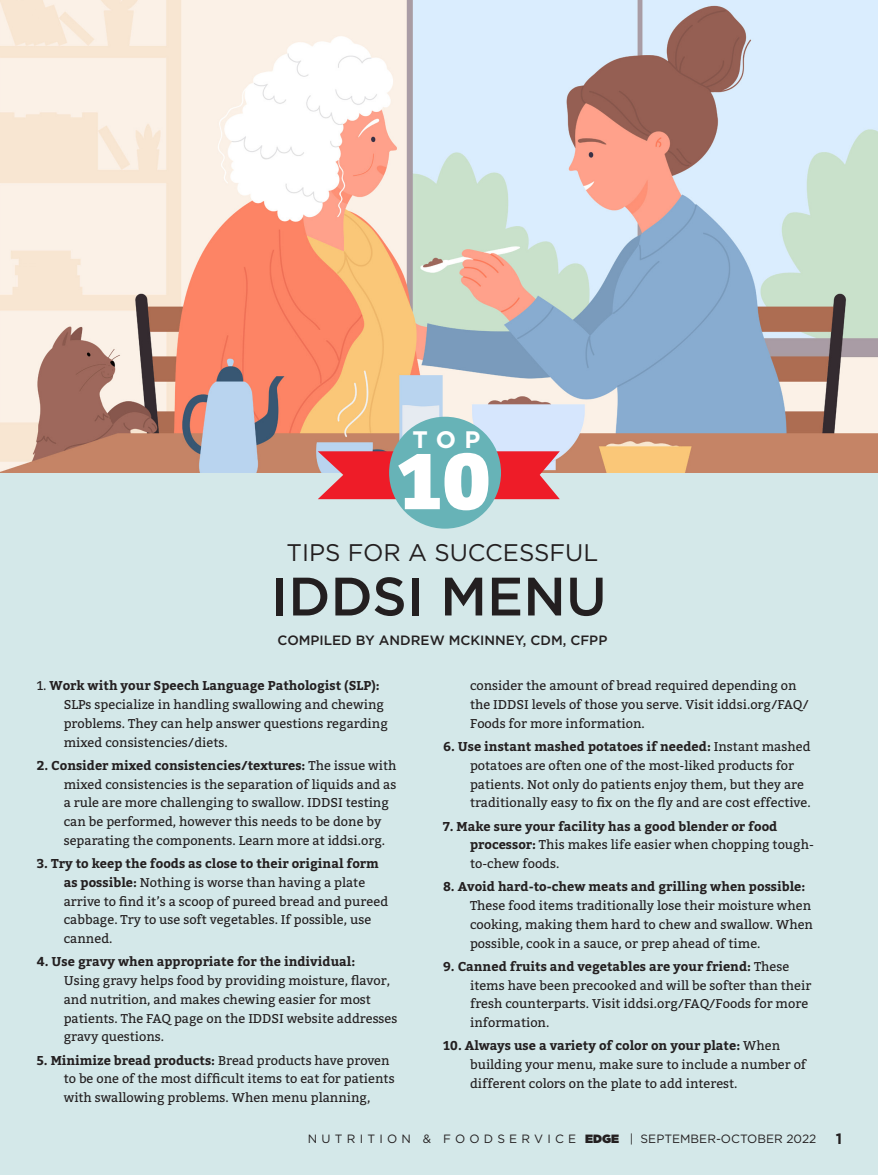
<style>
.page{position:relative;width:878px;height:1175px;background:#fff}
.page>*{position:absolute;margin:0;border:0;box-sizing:border-box;transform-origin:0 0}
.Body_first_paragraph{font:500 54px "Gotham";color:#231f20}
.Headline_2{font:24px "Gotham";color:#231f20}
.t1{font:700 23.85px "Gotham";color:#fff}
.t2{font:700 15px "Gotham";color:#231f20}
.t3{font:500 13.5px "Gotham";color:#231f20}
.Body_Bullet{font:12.75px/18.8px "Bitter";color:#231f20}
.Body_Bullet-2{font:700 12.75px/18.8px "Bitter";color:#231f20}
.t4{font:12px "Gotham";color:#231f20}
.s1{font-weight:700}
.s2{font-weight:400}
.s3{font-weight:900}
</style>
<div class="page">
<div style="left:0;top:453px;width:878px;height:721px;background:#d4e8e9"></div>
<img style="left:0;top:0;width:878px;height:472px">
<div style="left:389px;top:417px;width:112px;height:111px;background:#67b3b7;border-radius:50%"></div>
<svg style="left:318px;top:451px;width:242px;height:59px"></svg>
<p class="t1" style="left:412px;top:425px;width:69px">TOP</p>
<p class="Headline_2" style="left:287px;top:537px;width:313px">TIPS FOR A SUCCESSFUL</p>
<p class="Body_first_paragraph" style="left:271px;top:561px;width:337px">IDDSI MENU</p>
<p class="t3" style="left:277px;top:631px;width:331px">COMPILED BY ANDREW MCKINNEY, CDM, CFPP</p>
<p class="Body_Bullet" style="left:470px;top:676px;width:340px">consider the amount of bread required depending on the IDDSI levels of those you serve. Visit iddsi.org/FAQ/<br>Foods for more information.</p>
<p class="Body_Bullet" style="left:470px;top:737px;width:342px;text-indent:-27px"><span class="s1">6. Use instant mashed potatoes if needed:</span> Instant mashed potatoes are often one of the most-liked products for patients. Not only do patients enjoy them, but they are traditionally easy to fix on the fly and are cost effective.</p>
<p class="Body_Bullet-2" style="left:470px;top:817px;width:345px;text-indent:-27px">7. Make sure your facility has a good blender or food processor: <span class="s2">This makes life easier when chopping tough&shy;to-chew foods.</span></p>
<p class="Body_Bullet" style="left:470px;top:877px;width:344px;text-indent:-27px"><span class="s1">8. Avoid hard-to-chew meats and grilling when possible:<br></span>These food items traditionally lose their moisture when cooking, making them hard to chew and swallow. When possible, cook in a sauce, or prep ahead of time.</p>
<p class="Body_Bullet" style="left:470px;top:957px;width:343px;text-indent:-27px"><span class="s1">9. Canned fruits and vegetables are your friend:</span> These items have been precooked and will be softer than their fresh counterparts. Visit iddsi.org/FAQ/Foods for more information.</p>
<p class="Body_Bullet" style="left:470px;top:1036px;width:337px;text-indent:-27px"><span class="s1">10. Always use a variety of color on your plate:</span> When building your menu, make sure to include a number of different colors on the plate to add interest.</p>
<p class="Body_Bullet" style="left:64px;top:676px;width:325px;text-indent:-27px">1. <span class="s1">Work with your Speech Language Pathologist (SLP):<br></span>SLPs specialize in handling swallowing and chewing problems. They can help answer questions regarding mixed consistencies/diets.</p>
<p class="Body_Bullet" style="left:64px;top:756px;width:334px;text-indent:-27px"><span class="s1">2. Consider mixed consistencies/textures:</span> The issue with mixed consistencies is the separation of liquids and as a rule are more challenging to swallow. IDDSI testing can be performed, however this needs to be done by separating the components. Learn more at iddsi.org.</p>
<p class="Body_Bullet" style="left:64px;top:854px;width:326px;text-indent:-27px"><span class="s1">3. Try to keep the foods as close to their original form as possible:</span> Nothing is worse than having a plate arrive to find it’s a scoop of pureed bread and pureed cabbage. Try to use soft vegetables. If possible, use canned.</p>
<p class="Body_Bullet" style="left:64px;top:952px;width:335px;text-indent:-27px"><span class="s1">4. Use gravy when appropriate for the individual:<br></span>Using gravy helps food by providing moisture, flavor, and nutrition, and makes chewing easier for most patients. The FAQ page on the IDDSI website addresses gravy questions.</p>
<p class="Body_Bullet" style="left:64px;top:1051px;width:332px;text-indent:-27px"><span class="s1">5. Minimize bread products:</span> Bread products have proven to be one of the most difficult items to eat for patients with swallowing problems. When menu planning,</p>
<p class="t4" style="left:308px;top:1131px;width:510px">N U T R I T I O N &amp; F O O D S E R V I C E <span class="s3">EDGE</span> | SEPTEMBER-OCTOBER 2022</p>
<p class="t2" style="left:835px;top:1129px;width:8px">1</p>
</div>
